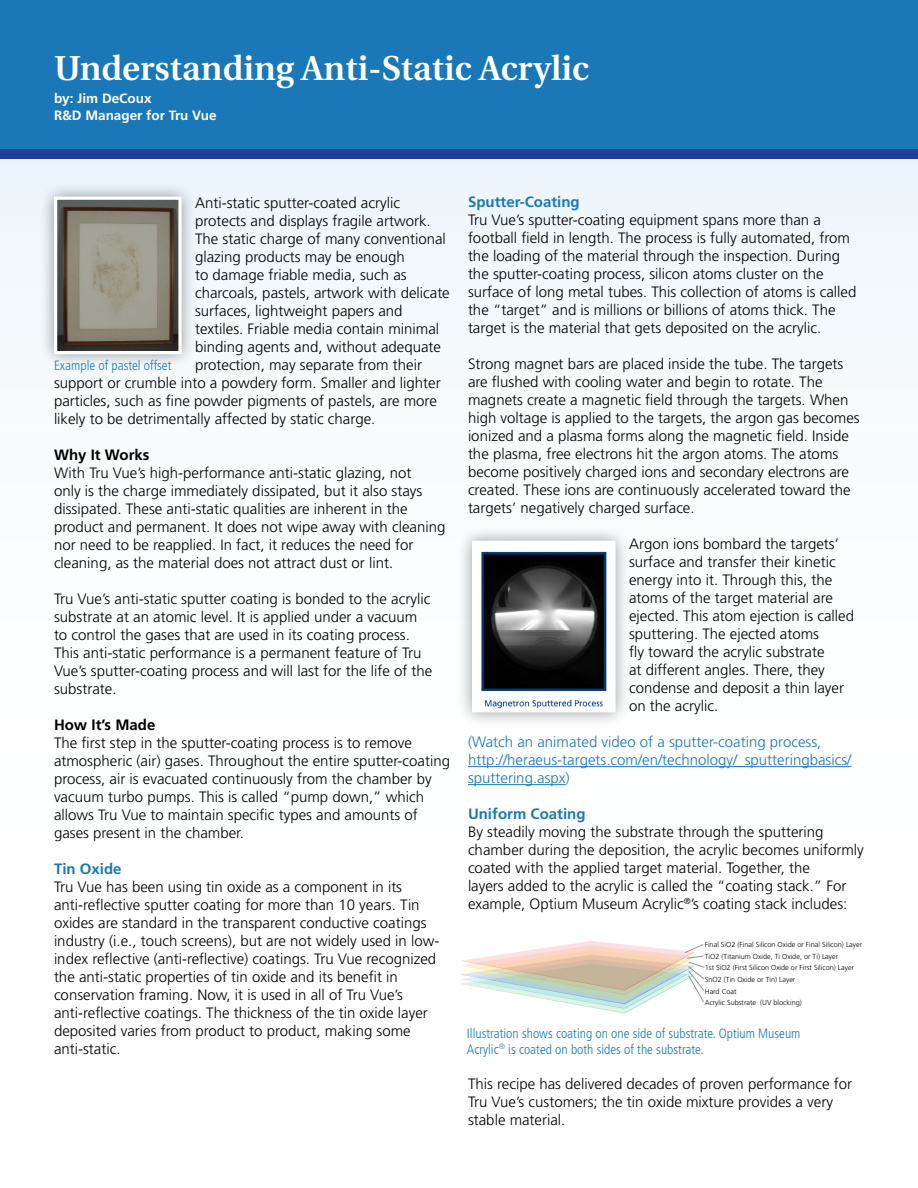
<style>
.page{position:relative;width:918px;height:1188px;background:#fff}
.page>*{position:absolute;margin:0;border:0;box-sizing:border-box;transform-origin:0 0}
.t1{font:600 34.5px "Utopia";color:#fff}
.t2{font:300 15px/18px "Frutiger";color:#000}
.t3{font:300 15px/18px "Frutiger";color:#1a78b8}
.t4{font:700 15px "Frutiger";color:#1a78b8}
.t5{font:700 15px "Frutiger";color:#000}
.t6{font:300 condensed 13.5px/16.2px "Frutiger";color:#1a78b8}
.t7{font:700 13.5px "Frutiger";color:#fff}
.t8{font:300 7.35px/11.7px "Frutiger";color:#000}
</style>
<div class="page">
<div style="left:0;top:0;width:918px;height:1188px;background:linear-gradient(to right,#fcfdfe,#fafcfe)"></div>
<div style="left:0;top:0;width:918px;height:156px;background:#1a78b8"></div>
<div style="left:0;top:150px;width:918px;height:9px;background:#21409a"></div>
<hr style="left:468px;top:766px;width:383px;height:1px;background:#1a78b8">
<hr style="left:468px;top:784px;width:98px;height:1px;background:#1a78b8">
<div style="left:39px;top:181px;width:158px;height:188px;background:#000;opacity:.4"></div>
<img style="left:58px;top:201px;width:120px;height:149px">
<div style="left:54px;top:197px;width:128px;height:157px;border:3px solid #fff"></div>
<div style="left:457px;top:525px;width:174px;height:202px;background:#000;opacity:.4"></div>
<img style="left:477px;top:546px;width:134px;height:161px">
<svg style="left:461px;top:941px;width:244px;height:73px"></svg>
<p class="t1" style="left:54px;top:49px;width:537px">Understanding Anti-Static Acrylic</p>
<p class="t7" style="left:54px;top:91px;width:99px">by: Jim DeCoux</p>
<p class="t7" style="left:54px;top:107px;width:164px">R&amp;D Manager for Tru Vue</p>
<p class="t2" style="left:195px;top:194px;width:206px">Anti-static sputter-coated acrylic</p>
<p class="t2" style="left:195px;top:212px;width:237px">protects and displays fragile artwork.</p>
<p class="t2" style="left:195px;top:230px;width:252px">The static charge of many conventional</p>
<p class="t2" style="left:195px;top:248px;width:211px">glazing products may be enough</p>
<p class="t2" style="left:195px;top:266px;width:213px">to damage friable media, such as</p>
<p class="t2" style="left:195px;top:284px;width:256px">charcoals, pastels, artwork with delicate</p>
<p class="t2" style="left:195px;top:302px;width:209px">surfaces, lightweight papers and</p>
<p class="t2" style="left:195px;top:320px;width:246px">textiles. Friable media contain minimal</p>
<p class="t2" style="left:195px;top:338px;width:247px">binding agents and, without adequate</p>
<p class="t2" style="left:195px;top:356px;width:228px">protection, may separate from their</p>
<p class="t2" style="left:54px;top:374px;width:388px">support or crumble into a powdery form. Smaller and lighter</p>
<p class="t2" style="left:54px;top:392px;width:384px">particles, such as fine powder pigments of pastels, are more</p>
<p class="t2" style="left:54px;top:410px;width:323px">likely to be detrimentally affected by static charge.</p>
<p class="t5" style="left:54px;top:446px;width:97px">Why It Works</p>
<p class="t2" style="left:54px;top:464px;width:393px">With Tru Vue’s high-performance anti-static glazing, not<br>only is the charge immediately dissipated, but it also stays dissipated. These anti-static qualities are inherent in the product and permanent. It does not wipe away with cleaning nor need to be reapplied. In fact, it reduces the need for cleaning, as the material does not attract dust or lint.</p>
<p class="t2" style="left:54px;top:590px;width:380px">Tru Vue’s anti-static sputter coating is bonded to the acrylic substrate at an atomic level. It is applied under a vacuum to control the gases that are used in its coating process.<br>This anti-static performance is a permanent feature of Tru Vue’s sputter-coating process and will last for the life of the substrate.</p>
<p class="t5" style="left:54px;top:716px;width:103px">How It’s Made</p>
<p class="t2" style="left:54px;top:734px;width:398px">The first step in the sputter-coating process is to remove atmospheric (air) gases. Throughout the entire sputter-coating process, air is evacuated continuously from the chamber by vacuum turbo pumps. This is called “pump down,” which allows Tru Vue to maintain specific types and amounts of gases present in the chamber.</p>
<p class="t4" style="left:54px;top:860px;width:69px">Tin Oxide</p>
<p class="t2" style="left:54px;top:878px;width:387px">Tru Vue has been using tin oxide as a component in its anti-reflective sputter coating for more than 10 years. Tin oxides are standard in the transparent conductive coatings industry (i.e., touch screens), but are not widely used in low&shy;index reflective (anti-reflective) coatings. Tru Vue recognized the anti-static properties of tin oxide and its benefit in conservation framing. Now, it is used in all of Tru Vue’s anti-reflective coatings. The thickness of the tin oxide layer deposited varies from product to product, making some anti-static.</p>
<p class="t6" style="left:54px;top:357px;width:119px">Example of pastel offset</p>
<p class="t4" style="left:468px;top:193px;width:113px">Sputter-Coating</p>
<p class="t2" style="left:468px;top:211px;width:390px">Tru Vue’s sputter-coating equipment spans more than a football field in length. The process is fully automated, from the loading of the material through the inspection. During the sputter-coating process, silicon atoms cluster on the surface of long metal tubes. This collection of atoms is called the “target” and is millions or billions of atoms thick. The target is the material that gets deposited on the acrylic.</p>
<p class="t2" style="left:468px;top:355px;width:393px">Strong magnet bars are placed inside the tube. The targets are flushed with cooling water and begin to rotate. The magnets create a magnetic field through the targets. When high voltage is applied to the targets, the argon gas becomes ionized and a plasma forms along the magnetic field. Inside the plasma, free electrons hit the argon atoms. The atoms become positively charged ions and secondary electrons are created. These ions are continuously accelerated toward the targets’ negatively charged surface.</p>
<p class="t2" style="left:629px;top:535px;width:227px">Argon ions bombard the targets’ surface and transfer their kinetic energy into it. Through this, the atoms of the target material are ejected. This atom ejection is called sputtering. The ejected atoms<br>fly toward the acrylic substrate<br>at different angles. There, they condense and deposit a thin layer on the acrylic.</p>
<p class="t3" style="left:468px;top:733px;width:385px">(Watch an animated video of a sputter-coating process, http://heraeus-targets.com/en/technology/_sputteringbasics/ sputtering.aspx)</p>
<p class="t4" style="left:468px;top:805px;width:119px">Uniform Coating</p>
<p class="t2" style="left:468px;top:823px;width:397px">By steadily moving the substrate through the sputtering chamber during the deposition, the acrylic becomes uniformly coated with the applied target material. Together, the<br>layers added to the acrylic is called the “coating stack.” For example, Optium Museum Acrylic<sup>®</sup>’s coating stack includes:</p>
<p class="t8" style="left:705px;top:939px;width:159px">Final SiO2 (Final Silicon Oxide or Final Silicon) Layer TiO2 (Titanium Oxide, Ti Oxide, or Ti) Layer<br>1st SiO2 (First Silicon Oxide or First Silicon) Layer SnO2 (Tin Oxide or Tin) Layer<br>Hard Coat<br>Acrylic Substrate (UV blocking)</p>
<p class="t6" style="left:467px;top:1025px;width:335px">Illustration shows coating on one side of substrate. Optium Museum<br>Acrylic<sup>®</sup> is coated on both sides of the substrate.</p>
<p class="t2" style="left:468px;top:1075px;width:386px">This recipe has delivered decades of proven performance for<br>Tru Vue’s customers; the tin oxide mixture provides a very stable material.</p>
</div>
